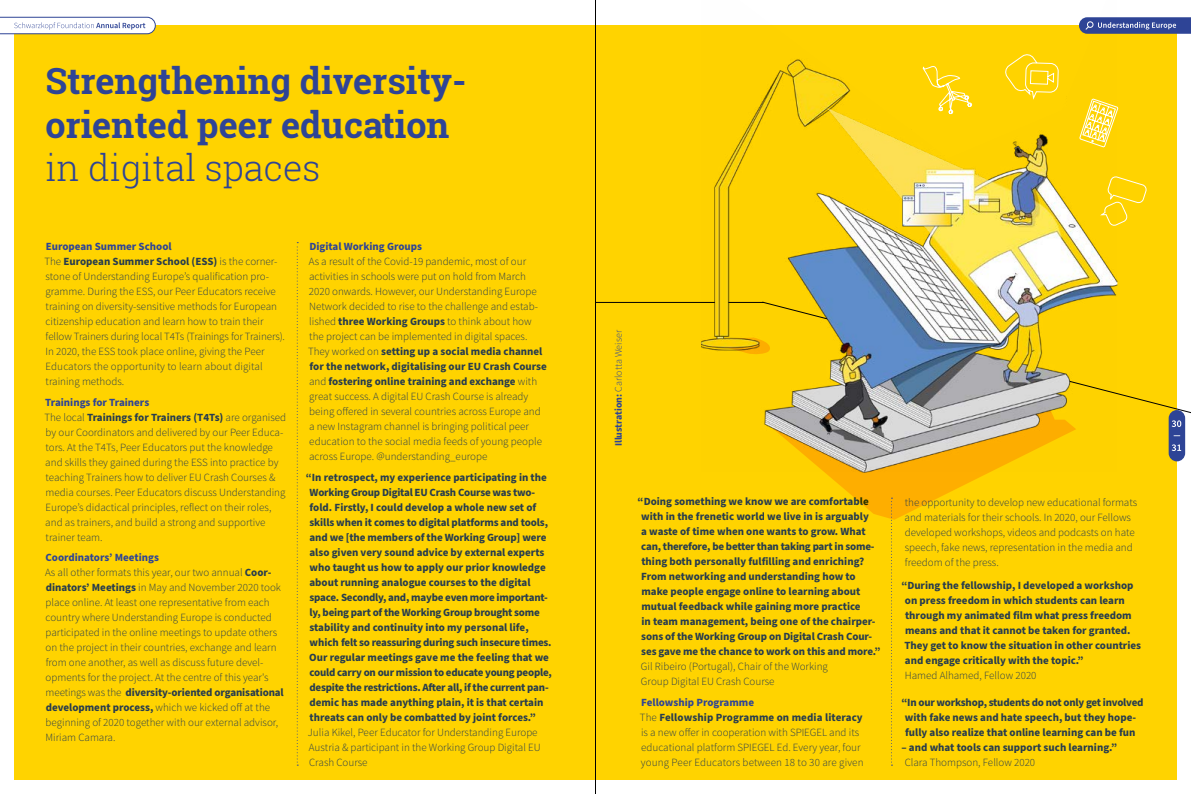
<style>
.page{position:relative;width:1191px;height:794px;background:#fff}
.page>*{position:absolute;margin:0;border:0;box-sizing:border-box;transform-origin:0 0}
.t1{font:700 36px/43.2px "Roboto Slab";color:#2e4496}
.t2{font:300 36px "Roboto Slab";color:#2e4496}
.t3{font:300 11px/15px "Source Sans Pro";color:#273c4e}
.t4{font:700 11px/15px "Source Sans Pro";color:#273c4e}
.t5{font:700 11px "Source Sans Pro";color:#2e4496}
.t6{font:300 10px "Source Sans Pro";color:#2e4496}
.s1{font-weight:700;color:#2e4496}
.s2{font-weight:700}
</style>
<div class="page">
<div style="left:14px;top:25px;width:1163px;height:755px;background:#ffd300"></div>
<svg style="left:297px;top:242px;width:1px;height:523px"></svg>
<hr style="left:595px;top:302px;width:168px;height:1px;background:#000">
<img style="left:701px;top:59px;width:416px;height:366px">
<svg style="left:765px;top:403px;width:311px;height:362px"></svg>
<svg style="left:1079px;top:98px;width:39px;height:50px"></svg>
<svg style="left:1004px;top:54px;width:54px;height:46px"></svg>
<svg style="left:1100px;top:176px;width:47px;height:50px"></svg>
<svg style="left:922px;top:66px;width:50px;height:48px"></svg>
<hr style="left:595px;top:0;width:1px;height:794px;background:#000">
<div style="left:1168px;top:410px;width:17px;height:51px;background:#2e4496;border-radius:8px"></div>
<svg style="left:1171px;top:444px;width:10px;height:7px"></svg>
<svg style="left:1171px;top:420px;width:10px;height:7px"></svg>
<svg style="left:1079px;top:17px;width:112px;height:17px;background:#4a5c9f"></svg>
<svg style="left:0;top:17px;width:155px;height:17px"></svg>
<h1 class="t1" style="left:45px;top:59px;width:423px">Strengthening diversity&shy;oriented peer education</h1>
<h1 class="t2" style="left:45px;top:143px;width:276px">in digital spaces</h1>
<p class="t3" style="left:44px;top:239px;width:242px"><span class="s1">European Summer School<br></span>The <span class="s2">European Summer School (ESS)</span> is the corner&shy;stone of Understanding Europe’s qualification pro&shy;gramme. During the ESS, our Peer Educators receive training on diversity-sensitive methods for European citizenship education and learn how to train their fellow Trainers during local T4Ts (Trainings for Trainers).<br>In 2020, the ESS took place online, giving the Peer Educators the opportunity to learn about digital training methods.</p>
<p class="t3" style="left:44px;top:394px;width:243px"><span class="s1">Trainings for Trainers<br></span>The local <span class="s2">Trainings for Trainers (T4Ts)</span> are organised by our Coordinators and delivered by our Peer Educa&shy;tors. At the T4Ts, Peer Educators put the knowledge and skills they gained during the ESS into practice by teaching Trainers how to deliver EU Crash Courses &amp; media courses. Peer Educators discuss Understanding Europe’s didactical principles, reflect on their roles, and as trainers, and build a strong and supportive trainer team.</p>
<p class="t3" style="left:45px;top:550px;width:240px"><span class="s1">Coordinators’ Meetings<br></span>As all other formats this year, our two annual <span class="s2">Coor&shy;dinators’ Meetings</span> in May and November 2020 took place online. At least one representative from each country where Understanding Europe is conducted participated in the online meetings to update others on the project in their countries, exchange and learn from one another, as well as discuss future devel&shy;opments for the project. At the centre of this year's meetings was the <span class="s2">diversity-oriented organisational development process,</span> which we kicked off at the beginning of 2020 together with our external advisor, Miriam Camara.</p>
<p class="t5" style="left:309px;top:239px;width:114px">Digital Working Groups</p>
<p class="t3" style="left:308px;top:254px;width:240px">As a result of the Covid-19 pandemic, most of our activities in schools were put on hold from March 2020 onwards. However, our Understanding Europe Network decided to rise to the challenge and estab&shy;lished <span class="s2">three Working Groups</span> to think about how the project can be implemented in digital spaces.<br>They worked on <span class="s2">setting up a social media channel for the network, digitalising our EU Crash Course </span>and <span class="s2">fostering online training and exchange</span> with great success. A digital EU Crash Course is already being offered in several countries across Europe and a new Instagram channel is bringing political peer education to the social media feeds of young people across Europe. @understanding_europe</p>
<p class="t4" style="left:309px;top:470px;width:244px;text-indent:-3px">“In retrospect, my experience participating in the Working Group Digital EU Crash Course was two&shy;fold. Firstly, I could develop a whole new set of skills when it comes to digital platforms and tools, and we [the members of the Working Group] were also given very sound advice by external experts who taught us how to apply our prior knowledge about running analogue courses to the digital space. Secondly, and, maybe even more important&shy;ly, being part of the Working Group brought some stability and continuity into my personal life, which felt so reassuring during such insecure times.<br>Our regular meetings gave me the feeling that we could carry on our mission to educate young people, despite the restrictions. After all, if the current pan&shy;demic has made anything plain, it is that certain threats can only be combatted by joint forces.”</p>
<p class="t3" style="left:308px;top:725px;width:234px">Julia Kikel, Peer Educator for Understanding Europe<br>Austria &amp; participant in the Working Group Digital EU<br>Crash Course</p>
<p class="t6" style="left:612px;top:446px;width:118px;rotate:-90deg"><span class="s2">Illustration:</span> Carlotta Weiser</p>
<p class="t4" style="left:641px;top:494px;width:241px;text-indent:-4px">“Doing something we know we are comfortable with in the frenetic world we live in is arguably<br>a waste of time when one wants to grow. What can, therefore, be better than taking part in some&shy;thing both personally fulfilling and enriching?<br>From networking and understanding how to make people engage online to learning about mutual feedback while gaining more practice<br>in team management, being one of the chairper&shy;sons of the Working Group on Digital Crash Cour&shy;ses gave me the chance to work on this and more.”</p>
<p class="t3" style="left:641px;top:659px;width:188px">Gil Ribeiro (Portugal), Chair of the Working<br>Group Digital EU Crash Course</p>
<p class="t3" style="left:640px;top:694px;width:225px"><span class="s1">Fellowship Programme<br></span>The <span class="s2">Fellowship Programme on media literacy </span>is a new offer in cooperation with SPIEGEL and its educational platform SPIEGEL Ed. Every year, four young Peer Educators between 18 to 30 are given</p>
<p class="t3" style="left:904px;top:494px;width:234px">the opportunity to develop new educational formats and materials for their schools. In 2020, our Fellows developed workshops, videos and podcasts on hate speech, fake news, representation in the media and freedom of the press.</p>
<p class="t4" style="left:901px;top:578px;width:241px">“During the fellowship, I developed a workshop on press freedom in which students can learn through my animated film what press freedom means and that it cannot be taken for granted.<br>They get to know the situation in other countries and engage critically with the topic.”</p>
<p class="t3" style="left:904px;top:668px;width:133px">Hamed Alhamed, Fellow 2020</p>
<p class="t4" style="left:901px;top:695px;width:244px;text-align:center">“In our workshop, students do not only get involved with fake news and hate speech, but they hope&shy;fully also realize that online learning can be fun</p>
<p class="t4" style="left:901px;top:740px;width:217px">– and what tools can support such learning.”</p>
<p class="t3" style="left:904px;top:754px;width:132px">Clara Thompson, Fellow 2020</p>
</div>
